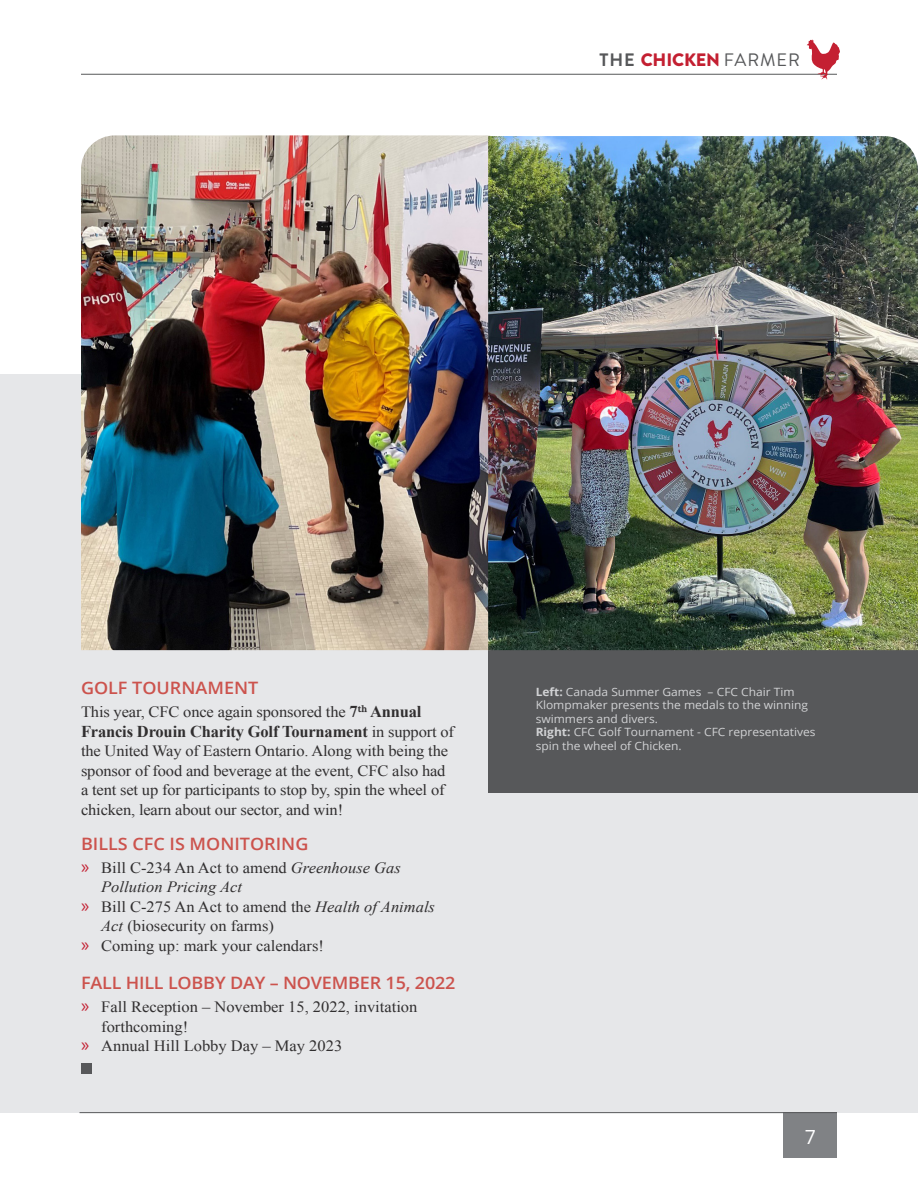
<style>
.page{position:relative;width:918px;height:1188px;background:#fff}
.page>*{position:absolute;margin:0;border:0;box-sizing:border-box;transform-origin:0 0}
.t1{font:19.5px "Open Sans";color:#fff}
.t2{font:900 18px "Brandon Grotesque";letter-spacing:-.01em;color:#c31f31}
.Heading_2{font:600 17.1px "Open Sans";color:#cc534d;scale:1.05 1}
.Body{font:700 16.5px "Times New Roman";letter-spacing:-.01em;color:#312f30}
.Body-2{font:15.6px/19.5px "Times New Roman";letter-spacing:-.01em;color:#312f30;scale:1.05 1}
.t3{font:italic 15.6px/19.5px "Times New Roman";color:#312f30;scale:1.05 1}
.t4{font:11.4px/13.5px "Open Sans";color:#d1d2d4;scale:1.05 1}
.s1{font-weight:700;color:#57585a}
.s2{font-weight:400;color:#57585a}
.s3{font-weight:700;font-size:16.5px}
.s4{font-weight:400;font-size:15.6px}
.s5{font-family:"Myriad Pro";font-style:normal;font-size:19.5px;color:#c31f31}
.s6{font-style:normal}
.s7{font-family:"Myriad Pro";font-size:19.5px;color:#c31f31}
.s8{font-style:italic}
.s9{font-weight:700}
</style>
<div class="page">
<div style="left:0;top:374px;width:918px;height:738px;background:#e6e7e9"></div>
<div style="left:489px;top:650px;width:429px;height:142px;background:#57585a"></div>
<img style="left:81px;top:135px;width:409px;height:515px">
<div style="left:81px;top:1063px;width:11px;height:11px;background:#57585a"></div>
<img style="left:488px;top:136px;width:430px;height:514px">
<div style="left:784px;top:1113px;width:53px;height:45px;background:#808285"></div>
<hr style="left:80px;top:1112px;width:757px;height:1px;background:#57585a">
<hr style="left:81px;top:74px;width:756px;height:1px;background:#57585a">
<svg style="left:807px;top:39px;width:33px;height:41px"></svg>
<p class="t2" style="left:600px;top:47px;width:202px"><span class="s1">THE</span> CHICKEN <span class="s2">FARMER</span></p>
<p class="Heading_2" style="left:81px;top:676px;width:170px">GOLF TOURNAMENT</p>
<p class="Body-2" style="left:81px;top:702px;width:326px">This year, CFC once again sponsored the <span class="s3">7</span><sup>th</sup> <span class="s3">Annual</span></p>
<p class="Body" style="left:81px;top:720px;width:375px">Francis Drouin Charity Golf Tournament <span class="s4">in support of</span></p>
<p class="Body-2" style="left:81px;top:741px;width:351px">the United Way of Eastern Ontario. Along with being the sponsor of food and beverage at the event, CFC also had a tent set up for participants to stop by, spin the wheel of chicken, learn about our sector, and win!</p>
<p class="Heading_2" style="left:81px;top:832px;width:218px">BILLS CFC IS MONITORING</p>
<p class="t3" style="left:101px;top:858px;width:287px;text-indent:-20px"><span class="s5">»</span> <span class="s6">Bill C-234 An Act to amend</span> Greenhouse Gas<br>Pollution Pricing Act</p>
<p class="Body-2" style="left:101px;top:897px;width:319px;text-indent:-20px"><span class="s7">»</span> Bill C-275 An Act to amend the <span class="s8">Health of Animals<br>Act</span> (biosecurity on farms)</p>
<p class="Body-2" style="left:81px;top:936px;width:233px"><span class="s7">»</span> Coming up: mark your calendars!</p>
<p class="Heading_2" style="left:81px;top:971px;width:358px">FALL HILL LOBBY DAY – NOVEMBER 15, 2022</p>
<p class="Body-2" style="left:101px;top:997px;width:303px;text-indent:-20px"><span class="s7">»</span> Fall Reception – November 15, 2022, invitation forthcoming!</p>
<p class="Body-2" style="left:81px;top:1036px;width:250px"><span class="s7">»</span> Annual Hill Lobby Day – May 2023</p>
<p class="t4" style="left:536px;top:684px;width:261px"><span class="s9">Left:</span> Canada Summer Games – CFC Chair Tim<br>Klompmaker presents the medals to the winning swimmers and divers.</p>
<p class="t4" style="left:536px;top:725px;width:268px"><span class="s9">Right:</span> CFC Golf Tournament - CFC representatives spin the wheel of Chicken.</p>
<p class="t1" style="left:805px;top:1123px;width:13px">7</p>
</div>
